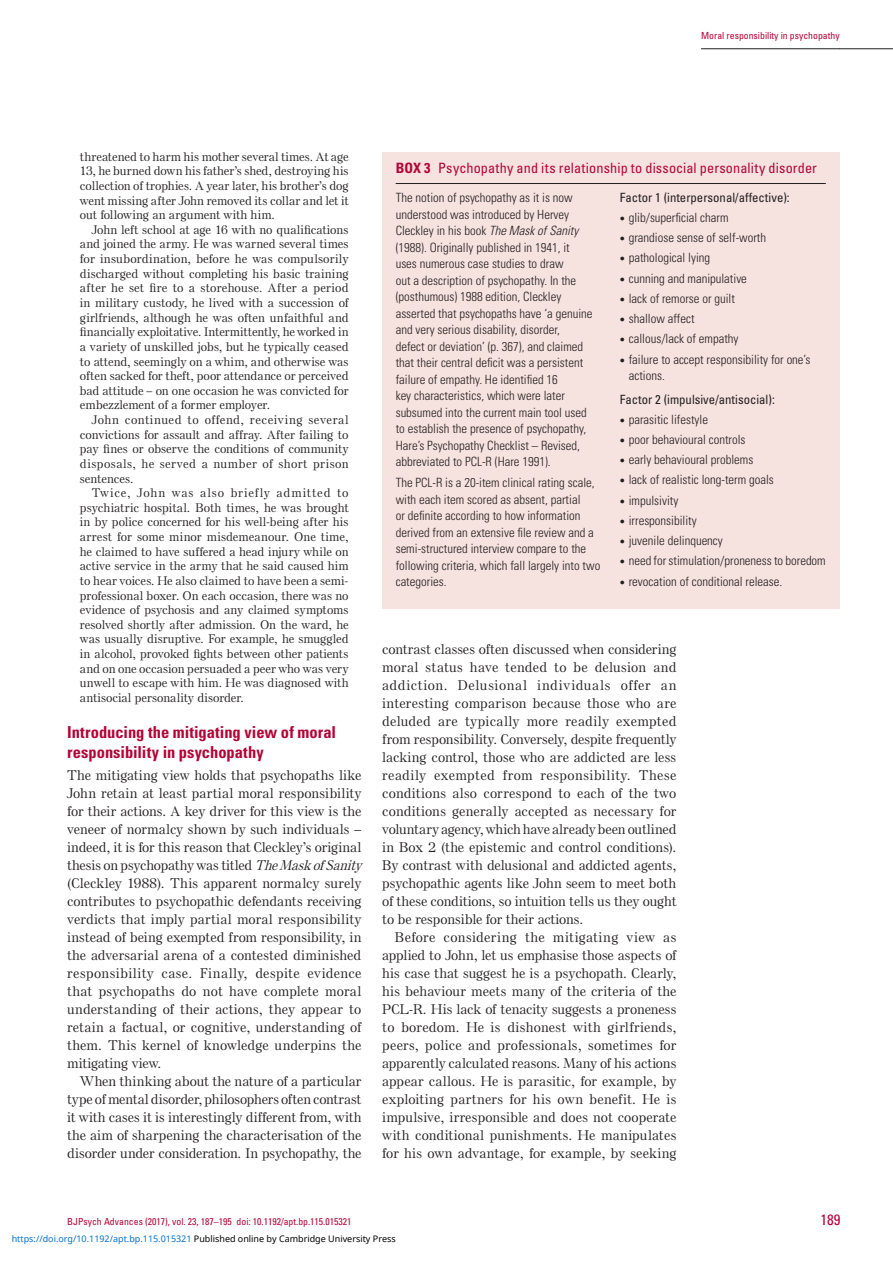
<style>
.page{position:relative;width:893px;height:1263px;background:#fff}
.page>*{position:absolute;margin:0;border:0;box-sizing:border-box;transform-origin:0 0}
.t1{font:700 condensed 16.5px/19.8px "Univers LT Std";color:#b30437}
.t2{font:condensed 15px "Univers LT Std";color:#b30437}
.t3{font:condensed 14.25px "Univers LT Std";letter-spacing:.01em;color:#b30437}
.t4{font:500 13.5px/18px "Else NPL Std";letter-spacing:.02em;color:#231f20;text-align:justify}
.t5{font:300 condensed 12.75px/16.5px "Univers LT Std";color:#231f20}
.t6{font:condensed 12.75px "Univers LT Std";color:#231f20}
.t7{font:500 12px/14.7px "Else NPL Std";letter-spacing:.02em;color:#231f20;text-align:justify}
.t8{font:condensed 9.75px "Univers LT Std";color:#b30437}
.t9{font:9px "Noto Sans";color:#0172cf}
.s1{font-style:italic}
.s2{font-weight:700}
.s3{font-family:"Newspaper Pi BT";font-weight:400;font-stretch:normal;font-size:7.5px}
.s4{color:#000}
</style>
<div class="page">
<hr style="left:701px;top:49px;width:139px;height:1px;background:#231f20">
<hr style="left:839px;top:49px;width:54px;height:1px;background:#231f20">
<div style="left:382px;top:152px;width:457px;height:456px;background:#f6e2df"></div>
<hr style="left:396px;top:183px;width:430px;height:1px;background:#231f20">
<p class="t8" style="left:701px;top:30px;width:140px">Moral responsibility in psychopathy</p>
<p class="t7" style="left:80px;top:149px;width:270px">threatened to harm his mother several times. At age 13, he burned down his father’s shed, destroying his collection of trophies. A year later, his brother’s dog went missing after John removed its collar and let it out following an argument with him.</p>
<p class="t7" style="left:80px;top:222px;width:270px;text-indent:12px">John left school at age 16 with no qualifications and joined the army. He was warned several times for insubordination, before he was compulsorily discharged without completing his basic training after he set fire to a storehouse. After a period in military custody, he lived with a succession of girlfriends, although he was often unfaithful and financially exploitative. Intermittently, he worked in a variety of unskilled jobs, but he typically ceased to attend, seemingly on a whim, and otherwise was often sacked for theft, poor attendance or perceived bad attitude – on one occasion he was convicted for embezzlement of a former employer.</p>
<p class="t7" style="left:80px;top:412px;width:270px;text-indent:12px">John continued to offend, receiving several convictions for assault and affray. After failing to pay fines or observe the conditions of community disposals, he served a number of short prison sentences.</p>
<p class="t7" style="left:80px;top:486px;width:270px;text-indent:12px">Twice, John was also briefly admitted to psychiatric hospital. Both times, he was brought in by police concerned for his well-being after his arrest for some minor misdemeanour. One time, he claimed to have suffered a head injury while on active service in the army that he said caused him to hear voices. He also claimed to have been a semi&shy;professional boxer. On each occasion, there was no evidence of psychosis and any claimed symptoms resolved shortly after admission. On the ward, he was usually disruptive. For example, he smuggled in alcohol, provoked fights between other patients and on one occasion persuaded a peer who was very unwell to escape with him. He was diagnosed with antisocial personality disorder.</p>
<p class="t1" style="left:67px;top:722px;width:270px">Introducing the mitigating view of moral responsibility in psychopathy</p>
<p class="t4" style="left:67px;top:766px;width:300px;text-align:left">The mitigating view holds that psychopaths like John retain at least partial moral responsibility for their actions. A key driver for this view is the veneer of normalcy shown by such individuals – indeed, it is for this reason that Cleckley’s original thesis on psychopathy was titled <span class="s1">TheMaskofSanity </span>(Cleckley 1988). This apparent normalcy surely contributes to psychopathic defendants receiving verdicts that imply partial moral responsibility instead of being exempted from responsibility, in the adversarial arena of a contested diminished responsibility case. Finally, despite evidence that psychopaths do not have complete moral understanding of their actions, they appear to retain a factual, or cognitive, understanding of them. This kernel of knowledge underpins the mitigating view.</p>
<p class="t4" style="left:67px;top:1072px;width:296px;text-indent:13px">When thinking about the nature of a particular type of mental disorder, philosophers often contrast it with cases it is interestingly different from, with the aim of sharpening the characterisation of the disorder under consideration. In psychopathy, the</p>
<p class="t3" style="left:396px;top:159px;width:423px"><span class="s2">BOX 3</span> Psychopathy and its relationship to dissocial personality disorder</p>
<p class="t5" style="left:396px;top:190px;width:198px">The notion of psychopathy as it is now understood was introduced by Hervey Cleckley in his book <span class="s1">The Mask of Sanity </span>(1988). Originally published in 1941, it uses numerous case studies to draw<br>out a description of psychopathy. In the (posthumous) 1988 edition, Cleckley asserted that psychopaths have ‘a genuine and very serious disability, disorder,<br>defect or deviation’ (p. 367), and claimed that their central deficit was a persistent failure of empathy. He identified 16<br>key characteristics, which were later subsumed into the current main tool used to establish the presence of psychopathy, Hare’s Psychopathy Checklist – Revised, abbreviated to PCL-R (Hare 1991).</p>
<p class="t5" style="left:396px;top:475px;width:206px">The PCL-R is a 20-item clinical rating scale, with each item scored as absent, partial<br>or definite according to how information derived from an extensive file review and a semi-structured interview compare to the following criteria, which fall largely into two categories.</p>
<p class="t6" style="left:620px;top:190px;width:171px">Factor 1 (interpersonal/affective):</p>
<p class="t5" style="left:620px;top:209px;width:110px"><span class="s3">•</span> glib/superficial charm</p>
<p class="t5" style="left:620px;top:229px;width:148px"><span class="s3">•</span> grandiose sense of self-worth</p>
<p class="t5" style="left:620px;top:250px;width:92px"><span class="s3">•</span> pathological lying</p>
<p class="t5" style="left:620px;top:270px;width:129px"><span class="s3">•</span> cunning and manipulative</p>
<p class="t5" style="left:620px;top:290px;width:117px"><span class="s3">•</span> lack of remorse or guilt</p>
<p class="t5" style="left:620px;top:310px;width:76px"><span class="s3">•</span> shallow affect</p>
<p class="t5" style="left:620px;top:331px;width:120px"><span class="s3">•</span> callous/lack of empathy</p>
<p class="t5" style="left:629px;top:351px;width:183px;text-indent:-9px"><span class="s3">•</span> failure to accept responsibility for one’s actions.</p>
<p class="t6" style="left:620px;top:391px;width:157px">Factor 2 (impulsive/antisocial):</p>
<p class="t5" style="left:620px;top:411px;width:90px"><span class="s3">•</span> parasitic lifestyle</p>
<p class="t5" style="left:620px;top:431px;width:127px"><span class="s3">•</span> poor behavioural controls</p>
<p class="t5" style="left:620px;top:451px;width:135px"><span class="s3">•</span> early behavioural problems</p>
<p class="t5" style="left:620px;top:472px;width:156px"><span class="s3">•</span> lack of realistic long-term goals</p>
<p class="t5" style="left:620px;top:492px;width:60px"><span class="s3">•</span> impulsivity</p>
<p class="t5" style="left:620px;top:512px;width:78px"><span class="s3">•</span> irresponsibility</p>
<p class="t5" style="left:620px;top:532px;width:105px"><span class="s3">•</span> juvenile delinquency</p>
<p class="t5" style="left:620px;top:553px;width:208px"><span class="s3">•</span> need for stimulation/proneness to boredom</p>
<p class="t5" style="left:620px;top:573px;width:164px"><span class="s3">•</span> revocation of conditional release.</p>
<p class="t4" style="left:382px;top:640px;width:296px">contrast classes often discussed when considering moral status have tended to be delusion and addiction. Delusional individuals offer an interesting comparison because those who are deluded are typically more readily exempted from responsibility. Conversely, despite frequently lacking control, those who are addicted are less readily exempted from responsibility. These conditions also correspond to each of the two conditions generally accepted as necessary for voluntary agency, which have already been outlined in Box 2 (the epistemic and control conditions).<br>By contrast with delusional and addicted agents, psychopathic agents like John seem to meet both of these conditions, so intuition tells us they ought to be responsible for their actions.</p>
<p class="t4" style="left:382px;top:928px;width:296px;text-indent:13px">Before considering the mitigating view as applied to John, let us emphasise those aspects of his case that suggest he is a psychopath. Clearly, his behaviour meets many of the criteria of the PCL-R. His lack of tenacity suggests a proneness to boredom. He is dishonest with girlfriends, peers, police and professionals, sometimes for apparently calculated reasons. Many of his actions appear callous. He is parasitic, for example, by exploiting partners for his own benefit. He is impulsive, irresponsible and does not cooperate with conditional punishments. He manipulates for his own advantage, for example, by seeking</p>
<p class="t8" style="left:67px;top:1216px;width:286px">BJPsych Advances (2017), vol. 23, 187–195 doi: 10.1192/apt.bp.115.015321</p>
<p class="t2" style="left:820px;top:1210px;width:21px">189</p>
<p class="t9" style="left:12px;top:1232px;width:386px">https://doi.org/10.1192/apt.bp.115.015321 <span class="s4">Published online by Cambridge University Press</span></p>
</div>
